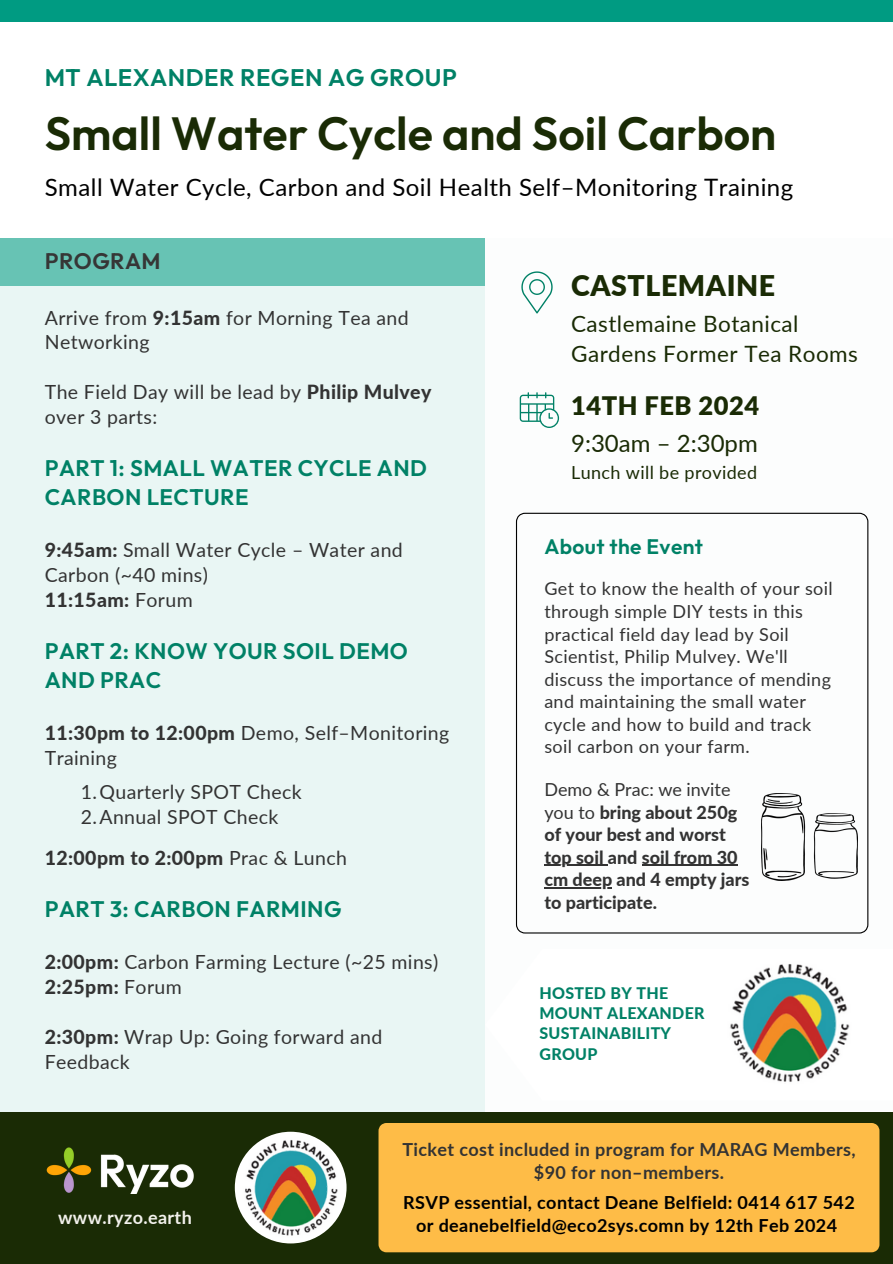
<style>
.page{position:relative;width:893px;height:1264px;background:#fff}
.page>*{position:absolute;margin:0;border:0;box-sizing:border-box;transform-origin:0 0}
.t1{font:600 46.5px "Outfit";color:#1a2b05}
.t2{font:900 28.5px "Lato";letter-spacing:.02em;color:#1a2b05}
.t3{font:900 25.5px "Lato";letter-spacing:.02em;color:#1a2b05}
.t4{font:24px "Lato";letter-spacing:.02em;color:#000}
.t5{font:600 24px "Outfit";letter-spacing:.02em;color:#008166}
.t6{font:24px "Lato";color:#1a2b05}
.t7{font:600 22.5px/29.2px "Outfit";letter-spacing:.02em;color:#008166}
.t8{font:22.5px/29.2px "Lato";letter-spacing:.02em;color:#1a2b05}
.t9{font:600 22.5px "Outfit";letter-spacing:.02em;color:#363636}
.t10{font:600 21px "Outfit";letter-spacing:.02em;color:#008166}
.t11{font:19.5px/24.8px "Lato";letter-spacing:.02em;color:#333}
.t12{font:800 19.5px "Lato";letter-spacing:.02em;color:#333}
.t13{font:18px/22.5px "Lato";letter-spacing:.02em;color:#333}
.t14{font:800 18px/22.5px "Lato";color:#333}
.t15{font:700 18px/22.5px "Lato";letter-spacing:.02em;color:#000;text-align:center}
.t16{font:700 18px/22.5px "Lato";letter-spacing:.02em;color:#333;text-align:center}
.t17{font:18px "Lato";letter-spacing:.02em;color:#1a2b05}
.t18{font:700 18px "Lato";letter-spacing:.02em;color:#f2f1ec}
.t19{font:800 15.9px/20.2px "Lato";letter-spacing:.02em;color:#008166}
.s1{font-weight:800}
.s2{font-weight:400}
</style>
<div class="page">
<div style="left:0;top:238px;width:485px;height:873px;background:#e9f6f4"></div>
<div style="left:0;top:238px;width:485px;height:48px;background:#67c3b4"></div>
<div style="left:0;top:1111px;width:892px;height:152px;background:#1a2b05"></div>
<div style="left:0;top:0;width:892px;height:22px;background:#009b82"></div>
<svg style="left:516px;top:512px;width:352px;height:421px"></svg>
<img style="left:46px;top:1147px;width:148px;height:46px">
<hr style="left:544px;top:864px;width:64px;height:2px;background:#333">
<hr style="left:641px;top:864px;width:96px;height:2px;background:#333">
<hr style="left:544px;top:887px;width:68px;height:1px;background:#333">
<img style="left:730px;top:964px;width:120px;height:118px">
<img style="left:235px;top:1131px;width:111px;height:112px;border-radius:50%">
<svg style="left:521px;top:271px;width:31px;height:42px"></svg>
<svg style="left:519px;top:392px;width:40px;height:36px"></svg>
<img style="left:761px;top:793px;width:96px;height:87px">
<div style="left:378px;top:1123px;width:501px;height:129px;background:#febc47"></div>
<h4 class="t5" style="left:45px;top:62px;width:413px">MT ALEXANDER REGEN AG GROUP</h4>
<h1 class="t1" style="left:45px;top:104px;width:733px">Small Water Cycle and Soil Carbon</h1>
<h5 class="t4" style="left:45px;top:172px;width:750px">Small Water Cycle, Carbon and Soil Health Self–Monitoring Training</h5>
<p class="t9" style="left:45px;top:246px;width:117px">PROGRAM</p>
<h5 class="t11" style="left:45px;top:305px;width:365px">Arrive from <span class="s1">9:15am</span> for Morning Tea and<br>Networking</h5>
<h5 class="t11" style="left:45px;top:379px;width:388px">The Field Day will be lead by <span class="s1">Philip Mulvey </span>over 3 parts:</h5>
<h4 class="t7" style="left:45px;top:453px;width:384px">PART 1: SMALL WATER CYCLE AND<br>CARBON LECTURE</h4>
<p class="t11" style="left:45px;top:537px;width:359px"><span class="s1">9:45am:</span> Small Water Cycle – Water and<br>Carbon (~40 mins)</p>
<p class="t12" style="left:45px;top:587px;width:149px">11:15am: <span class="s2">Forum</span></p>
<p class="t7" style="left:45px;top:636px;width:364px">PART 2: KNOW YOUR SOIL DEMO<br>AND PRAC</p>
<p class="t11" style="left:45px;top:720px;width:406px"><span class="s1">11:30pm to 12:00pm</span> Demo, Self–Monitoring<br>Training</p>
<p class="t11" style="left:81px;top:779px;width:222px">1.Quarterly SPOT Check</p>
<h3 class="t11" style="left:81px;top:803px;width:199px">2.Annual SPOT Check</h3>
<p class="t12" style="left:45px;top:845px;width:303px">12:00pm to 2:00pm <span class="s2">Prac &amp; Lunch</span></p>
<p class="t7" style="left:45px;top:894px;width:298px">PART 3: CARBON FARMING</p>
<p class="t11" style="left:45px;top:949px;width:395px"><span class="s1">2:00pm:</span> Carbon Farming Lecture (~25 mins)</p>
<p class="t12" style="left:45px;top:974px;width:138px">2:25pm: <span class="s2">Forum</span></p>
<h2 class="t11" style="left:45px;top:1024px;width:339px"><span class="s1">2:30pm:</span> Wrap Up: Going forward and<br>Feedback</h2>
<p class="t2" style="left:571px;top:267px;width:206px">CASTLEMAINE</p>
<p class="t8" style="left:571px;top:309px;width:288px">Castlemaine Botanical<br>Gardens Former Tea Rooms</p>
<p class="t3" style="left:571px;top:390px;width:190px">14TH FEB 2024</p>
<h5 class="t6" style="left:571px;top:428px;width:188px">9:30am – 2:30pm</h5>
<p class="t17" style="left:571px;top:461px;width:188px">Lunch will be provided</p>
<h6 class="t10" style="left:544px;top:532px;width:160px">About the Event</h6>
<p class="t13" style="left:544px;top:577px;width:290px">Get to know the health of your soil through simple DIY tests in this practical field day lead by Soil<br>Scientist, Philip Mulvey. We'll discuss the importance of mending and maintaining the small water cycle and how to build and track soil carbon on your farm.</p>
<p class="t14" style="left:544px;top:778px;width:194px"><span class="s2">Demo &amp; Prac: we invite you to</span> bring about 250g of your best and worst</p>
<p class="t14" style="left:544px;top:845px;width:195px">top soil and soil from 30</p>
<p class="t14" style="left:544px;top:868px;width:206px">cm deep and 4 empty jars to participate.</p>
<p class="t19" style="left:539px;top:982px;width:167px">HOSTED BY THE<br>MOUNT ALEXANDER<br>SUSTAINABILITY<br>GROUP</p>
<p class="t18" style="left:58px;top:1206px;width:135px">www.ryzo.earth</p>
<p class="t16" style="left:402px;top:1137px;width:454px">Ticket cost included in program for MARAG Members, $90 for non–members.</p>
<p class="t15" style="left:403px;top:1190px;width:453px">RSVP essential, contact Deane Belfield: 0414 617 542 or deanebelfield@eco2sys.comn by 12th Feb 2024</p>
</div>
